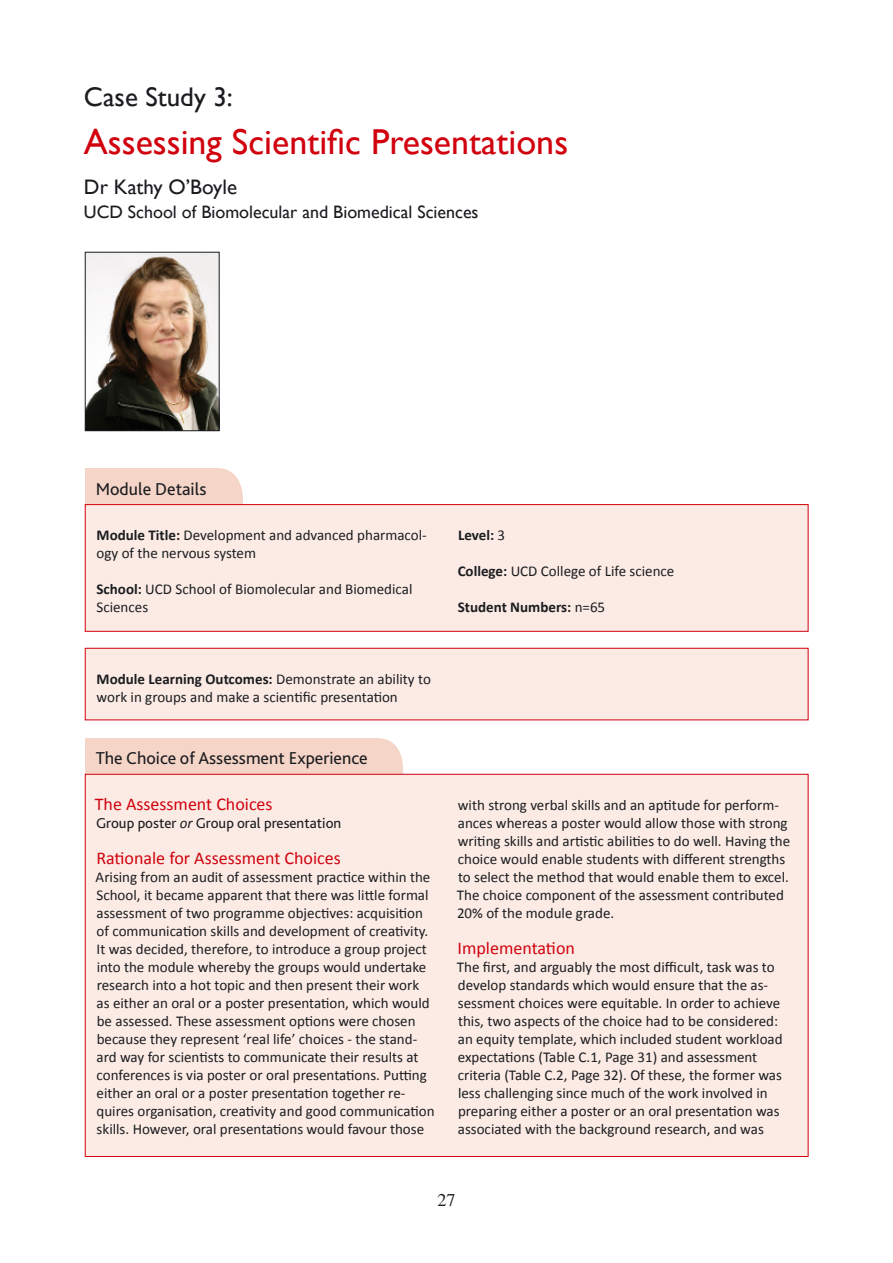
<style>
.page{position:relative;width:893px;height:1263px;background:#fff}
.page>*{position:absolute;margin:0;border:0;box-sizing:border-box;transform-origin:0 0}
.t1{font:36px "Gill Sans";color:#d1010e}
.t2{font:27px "Gill Sans";color:#1b1c20}
.t3{font:21px "Gill Sans";color:#1b1c20}
.t4{font:18px "Calibri";color:#d1010e}
.t5{font:18px "Gill Sans";color:#1b1c20}
.t6{font:18px "Bliss 2";color:#1b1c20}
.t7{font:18px "Times";color:#1b1c20}
.t8{font:15px/18px "Calibri";color:#1b1c20}
.t9{font:15px "Bliss 2";color:#1b1c20}
.t10{font:700 15px "Calibri";color:#1b1c20}
.s1{font-weight:700}
.s2{font-weight:400}
.s3{font-family:"Calibri";font-style:italic}
</style>
<div class="page">
<div style="left:85px;top:738px;width:293px;height:36px;background:#f5d5c7"></div>
<div style="left:85px;top:774px;width:723px;height:382px;background:#fbebe4"></div>
<div style="left:85px;top:468px;width:132px;height:38px;background:#f5d5c7"></div>
<svg style="left:217px;top:468px;width:26px;height:36px"></svg>
<svg style="left:85px;top:504px;width:723px;height:216px;background:#fae7e1"></svg>
<svg style="left:377px;top:738px;width:30px;height:36px"></svg>
<img style="left:87px;top:254px;width:130px;height:175px">
<div style="left:85px;top:252px;width:134px;height:179px;border:1px solid #1b1c20"></div>
<p class="t2" style="left:84px;top:81px;width:150px">Case Study 3:</p>
<h1 class="t1" style="left:84px;top:121px;width:486px">Assessing Scientific Presentations</h1>
<p class="t3" style="left:84px;top:175px;width:155px">Dr Kathy O’Boyle</p>
<p class="t5" style="left:84px;top:201px;width:396px">UCD School of Biomolecular and Biomedical Sciences</p>
<p class="t6" style="left:96px;top:478px;width:112px">Module Details</p>
<p class="t8" style="left:97px;top:525px;width:332px"><span class="s1">Module Title:</span> Development and advanced pharmacol-</p>
<p class="t10" style="left:458px;top:526px;width:49px">Level: <span class="s2">3</span></p>
<p class="t8" style="left:97px;top:543px;width:161px">ogy of the nervous system</p>
<p class="t8" style="left:458px;top:561px;width:218px"><span class="s1">College:</span> UCD College of Life science</p>
<p class="t8" style="left:97px;top:579px;width:317px"><span class="s1">School:</span> UCD School of Biomolecular and Biomedical<br>Sciences</p>
<p class="t10" style="left:458px;top:598px;width:149px">Student Numbers: <span class="s2">n=65</span></p>
<p class="t8" style="left:97px;top:669px;width:336px"><span class="s1">Module Learning Outcomes:</span> Demonstrate an ability to work in groups and make a scientific presentation</p>
<p class="t6" style="left:96px;top:747px;width:274px">The Choice of Assessment Experience</p>
<p class="t4" style="left:95px;top:793px;width:179px">The Assessment Choices</p>
<p class="t8" style="left:458px;top:795px;width:323px">with strong verbal skills and an aptitude for perform-</p>
<p class="t9" style="left:96px;top:814px;width:247px">Group poster <span class="s3">or</span> Group oral presentation</p>
<p class="t8" style="left:458px;top:813px;width:331px">ances whereas a poster would allow those with strong</p>
<p class="t8" style="left:458px;top:831px;width:334px">writing skills and artistic abilities to do well. Having the</p>
<p class="t4" style="left:96px;top:847px;width:246px">Rationale for Assessment Choices</p>
<p class="t8" style="left:458px;top:849px;width:329px">choice would enable students with different strengths</p>
<p class="t8" style="left:96px;top:867px;width:336px">Arising from an audit of assessment practice within the</p>
<p class="t8" style="left:458px;top:867px;width:332px">to select the method that would enable them to excel.</p>
<p class="t8" style="left:97px;top:885px;width:334px">School, it became apparent that there was little formal</p>
<p class="t8" style="left:457px;top:885px;width:329px">The choice component of the assessment contributed</p>
<p class="t8" style="left:97px;top:903px;width:328px">assessment of two programme objectives: acquisition</p>
<p class="t8" style="left:457px;top:903px;width:159px">20% of the module grade.</p>
<p class="t8" style="left:97px;top:921px;width:333px">of communication skills and development of creativity.<br>It was decided, therefore, to introduce a group project</p>
<p class="t4" style="left:458px;top:937px;width:119px">Implementation</p>
<p class="t8" style="left:97px;top:957px;width:331px">into the module whereby the groups would undertake</p>
<p class="t8" style="left:457px;top:957px;width:319px">The first, and arguably the most difficult, task was to</p>
<p class="t8" style="left:97px;top:975px;width:324px">research into a hot topic and then present their work</p>
<p class="t8" style="left:458px;top:975px;width:312px">develop standards which would ensure that the as-</p>
<p class="t8" style="left:97px;top:993px;width:335px">as either an oral or a poster presentation, which would</p>
<p class="t8" style="left:458px;top:993px;width:324px">sessment choices were equitable. In order to achieve</p>
<p class="t8" style="left:97px;top:1011px;width:320px">be assessed. These assessment options were chosen</p>
<p class="t8" style="left:458px;top:1011px;width:322px">this, two aspects of the choice had to be considered:</p>
<p class="t8" style="left:97px;top:1029px;width:322px">because they represent ‘real life’ choices - the stand-</p>
<p class="t8" style="left:458px;top:1029px;width:326px">an equity template, which included student workload</p>
<p class="t8" style="left:97px;top:1047px;width:324px">ard way for scientists to communicate their results at</p>
<p class="t8" style="left:458px;top:1047px;width:301px">expectations (Table C.1, Page 31) and assessment</p>
<p class="t8" style="left:97px;top:1065px;width:332px">conferences is via poster or oral presentations. Putting</p>
<p class="t8" style="left:458px;top:1065px;width:326px">criteria (Table C.2, Page 32). Of these, the former was</p>
<p class="t8" style="left:97px;top:1083px;width:310px">either an oral or a poster presentation together re-</p>
<p class="t8" style="left:458px;top:1083px;width:311px">less challenging since much of the work involved in</p>
<p class="t8" style="left:97px;top:1101px;width:340px">quires organisation, creativity and good communication</p>
<p class="t8" style="left:458px;top:1101px;width:323px">preparing either a poster or an oral presentation was</p>
<p class="t8" style="left:97px;top:1119px;width:329px">skills. However, oral presentations would favour those</p>
<p class="t8" style="left:458px;top:1119px;width:308px">associated with the background research, and was</p>
<p class="t7" style="left:437px;top:1190px;width:19px">27</p>
</div>
